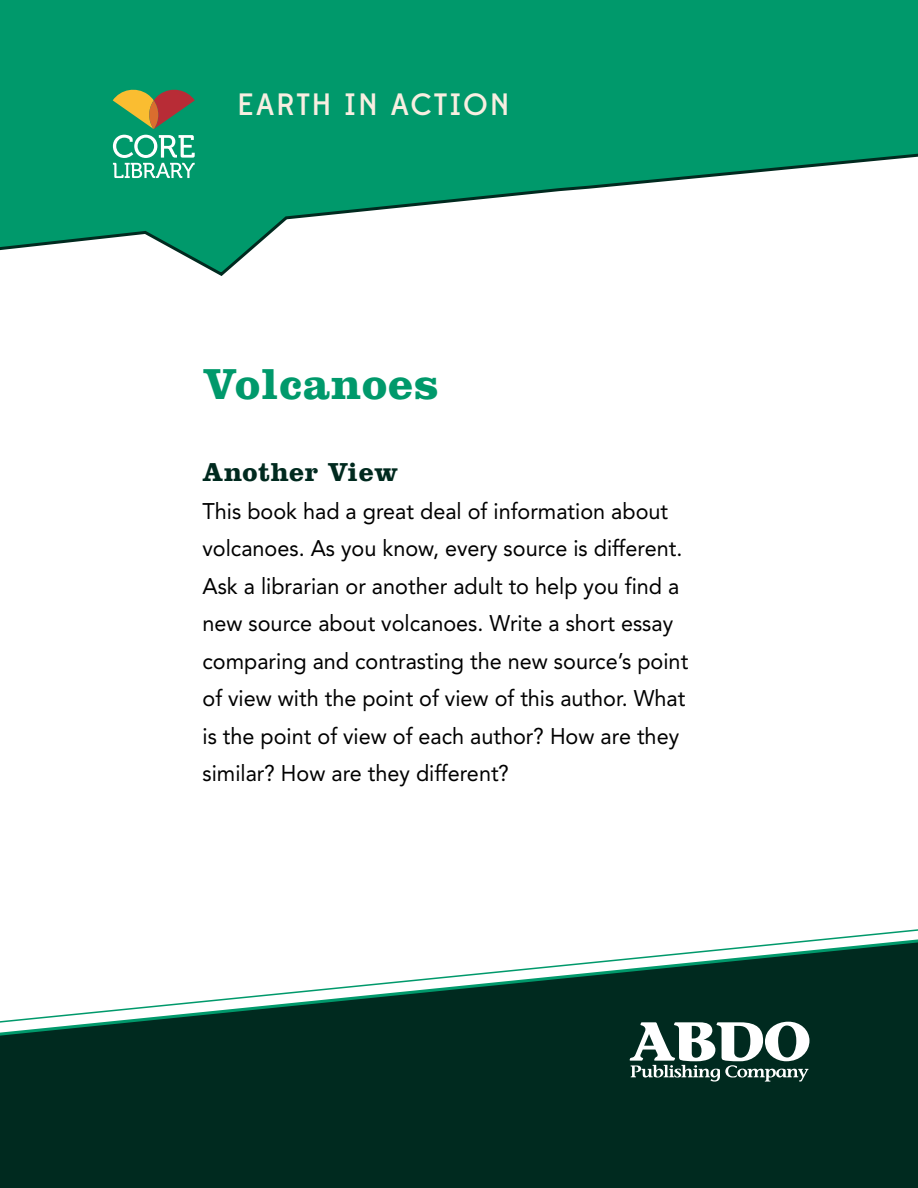
<style>
.page{position:relative;width:918px;height:1188px;background:#fff}
.page>*{position:absolute;margin:0;border:0;box-sizing:border-box;transform-origin:0 0}
.t1{font:700 45px "Clarendon";letter-spacing:.02em;color:#00996b}
.t2{font:500 30.9px "Edmondsans";letter-spacing:.06em;color:#f8eee1}
.t3{font:700 27px "Clarendon";letter-spacing:.02em;color:#002a1f}
.t4{font:22.5px/37.5px "Avenir LT Std";color:#000;scale:.96 1}
</style>
<div class="page">
<svg style="left:0;top:0;width:918px;height:276px"></svg>
<div style="left:0;top:1033px;width:918px;height:155px;background:#002a1f"></div>
<svg style="left:0;top:929px;width:918px;height:104px"></svg>
<svg style="left:113px;top:135px;width:82px;height:43px"></svg>
<svg style="left:113px;top:86px;width:82px;height:43px;background:#6d864e"></svg>
<svg style="left:630px;top:1022px;width:179px;height:60px"></svg>
<h2 class="t2" style="left:237px;top:86px;width:274px">EARTH IN ACTION</h2>
<h1 class="t1" style="left:202px;top:357px;width:238px">Volcanoes</h1>
<p class="t3" style="left:202px;top:456px;width:197px">Another View</p>
<p class="t4" style="left:202px;top:492px;width:508px">This book had a great deal of information about volcanoes. As you know, every source is different.<br>Ask a librarian or another adult to help you find a new source about volcanoes. Write a short essay comparing and contrasting the new source’s point of view with the point of view of this author. What is the point of view of each author? How are they similar? How are they different?</p>
</div>
